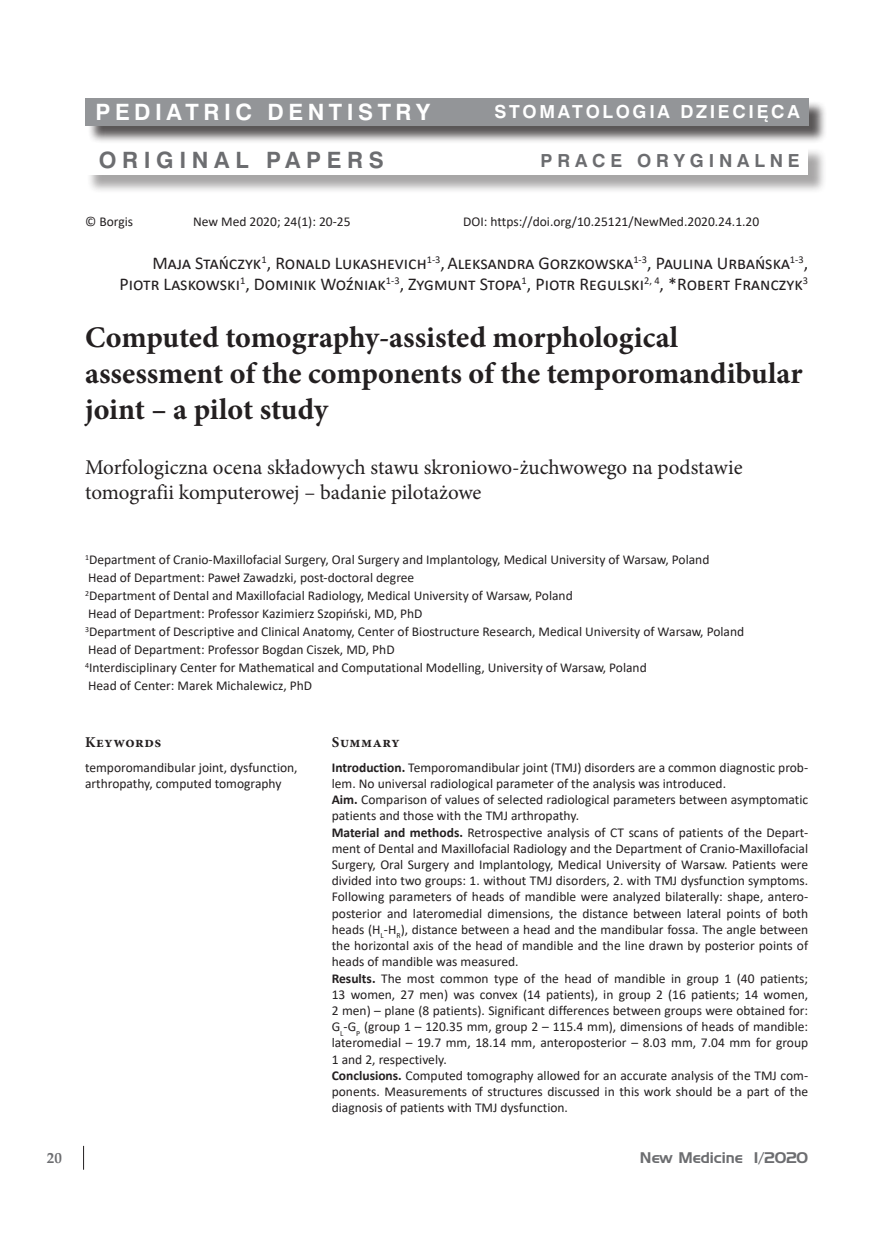
<style>
.page{position:relative;width:872px;height:1234px;background:#fff}
.page>*{position:absolute;margin:0;border:0;box-sizing:border-box;transform-origin:0 0}
.t1{font:700 30px/36px "Minion Pro";color:#231f20}
.t2{font:700 22.5px "Szwajcar EE";letter-spacing:.2em;color:#fff}
.t3{font:700 22.5px "Szwajcar EE";color:#6c6d70}
.t4{font:21px/25.2px "Minion Pro";color:#231f20}
.t5{font:18px/21px "Calibri";color:#231f20;text-align:right}
.t6{font:700 18px "Szwajcar EE";letter-spacing:.15em;color:#fff}
.t7{font:700 18px "Szwajcar EE";color:#6c6d70}
.t8{font:15px "Grotesk Handel EE";color:#6c6d70}
.t9{font:700 15px "Minion Pro";letter-spacing:.04em;color:#231f20}
.t10{font:700 15px "Palatino Linotype";color:#6c6d70}
.t11{font:13.5px/16.2px "Calibri";color:#231f20}
.s1{font-weight:700}
</style>
<div class="page">
<svg style="left:83px;top:1145px;width:1px;height:24px"></svg>
<div style="left:87px;top:100px;width:740px;height:44px;background:#231f20;opacity:.75"></div>
<div style="left:85px;top:98px;width:723px;height:27px;background:#939598"></div>
<div style="left:87px;top:147px;width:739px;height:47px;background:#231f20;opacity:.4"></div>
<div style="left:84px;top:145px;width:724px;height:30px;background:#fff"></div>
<h2 class="t2" style="left:95px;top:98px;width:336px">PEDIATRIC D ENTISTRY</h2>
<h3 class="t6" style="left:494px;top:101px;width:307px">STOMATOLOGIA DZIECIĘCA</h3>
<h2 class="t3" style="left:99px;top:146px;width:20px">ORIGINAL</h2>
<h2 class="t3" style="left:266px;top:146px;width:81px">PAPERS</h2>
<h3 class="t7" style="left:540px;top:149px;width:34px">P RACE</h3>
<h3 class="t7" style="left:637px;top:149px;width:18px">ORYGINALNE</h3>
<p class="t11" style="left:85px;top:213px;width:50px">© Borgis</p>
<p class="t11" style="left:193px;top:213px;width:159px">New Med 2020; 24(1): 20-25</p>
<p class="t11" style="left:463px;top:213px;width:297px">DOI: https://doi.org/10.25121/NewMed.2020.24.1.20</p>
<h3 class="t5" style="left:120px;top:252px;width:690px">Maja Stańczyk<sup>1</sup>, Ronald Lukashevich<sup>1-3</sup>,Aleksandra Gorzkowska<sup>1-3</sup>, Paulina Urbańska<sup>1-3</sup>,<br>Piotr Laskowski<sup>1</sup>, Dominik Woźniak<sup>1-3</sup>, Zygmunt Stopa<sup>1</sup>, Piotr Regulski<sup>2,</sup> <sup>4</sup>, *Robert Franczyk<sup>3</sup></h3>
<h1 class="t1" style="left:85px;top:319px;width:719px">Computed tomography-assisted morphological assessment of the components of the temporomandibular joint – a pilot study</h1>
<h3 class="t4" style="left:85px;top:455px;width:659px">Morfologiczna ocena składowych stawu skroniowo-żuchwowego na podstawie tomografii komputerowej – badanie pilotażowe</h3>
<p class="t11" style="left:85px;top:550px;width:660px;line-height:18px"><sup>1</sup>Department of Cranio-Maxillofacial Surgery, Oral Surgery and Implantology, Medical University of Warsaw, Poland<br>Head of Department: Paweł Zawadzki, post-doctoral degree<br><sup>2</sup>Department of Dental and Maxillofacial Radiology, Medical University of Warsaw, Poland<br>Head of Department: Professor Kazimierz Szopiński, MD, PhD<br><sup>3</sup>Department of Descriptive and Clinical Anatomy, Center of Biostructure Research, Medical University of Warsaw, Poland Head of Department: Professor Bogdan Ciszek, MD, PhD<br><sup>4</sup>Interdisciplinary Center for Mathematical and Computational Modelling, University of Warsaw, Poland<br>Head of Center: Marek Michalewicz, PhD</p>
<p class="t9" style="left:85px;top:731px;width:78px">Keywords</p>
<p class="t11" style="left:85px;top:758px;width:214px">temporomandibular joint, dysfunction, arthropathy, computed tomography</p>
<p class="t9" style="left:332px;top:731px;width:69px">Summary</p>
<p class="t11" style="left:332px;top:758px;width:478px"><span class="s1">Introduction.</span> Temporomandibular joint (TMJ) disorders are a common diagnostic prob&shy;lem. No universal radiological parameter of the analysis was introduced.<br><span class="s1">Aim.</span> Comparison of values of selected radiological parameters between asymptomatic patients and those with the TMJ arthropathy.<br><span class="s1">Material and methods.</span> Retrospective analysis of CT scans of patients of the Depart&shy;ment of Dental and Maxillofacial Radiology and the Department of Cranio-Maxillofacial Surgery, Oral Surgery and Implantology, Medical University of Warsaw. Patients were divided into two groups: 1. without TMJ disorders, 2. with TMJ dysfunction symptoms.<br>Following parameters of heads of mandible were analyzed bilaterally: shape, antero&shy;posterior and lateromedial dimensions, the distance between lateral points of both heads (H<sub>L</sub>-H<sub>R</sub>), distance between a head and the mandibular fossa. The angle between the horizontal axis of the head of mandible and the line drawn by posterior points of heads of mandible was measured.<br><span class="s1">Results.</span> The most common type of the head of mandible in group 1 (40 patients; 13 women, 27 men) was convex (14 patients), in group 2 (16 patients; 14 women, 2 men) – plane (8 patients). Significant differences between groups were obtained for:<br>G<sub>L</sub>-G<sub>P</sub> (group 1 – 120.35 mm, group 2 – 115.4 mm), dimensions of heads of mandible: lateromedial – 19.7 mm, 18.14 mm, anteroposterior – 8.03 mm, 7.04 mm for group 1 and 2, respectively.<br><span class="s1">Conclusions.</span> Computed tomography allowed for an accurate analysis of the TMJ com&shy;ponents. Measurements of structures discussed in this work should be a part of the diagnosis of patients with TMJ dysfunction.</p>
<p class="t10" style="left:47px;top:1146px;width:17px">20</p>
<p class="t8" style="left:640px;top:1148px;width:170px">New Medicine 1/2020</p>
</div>
